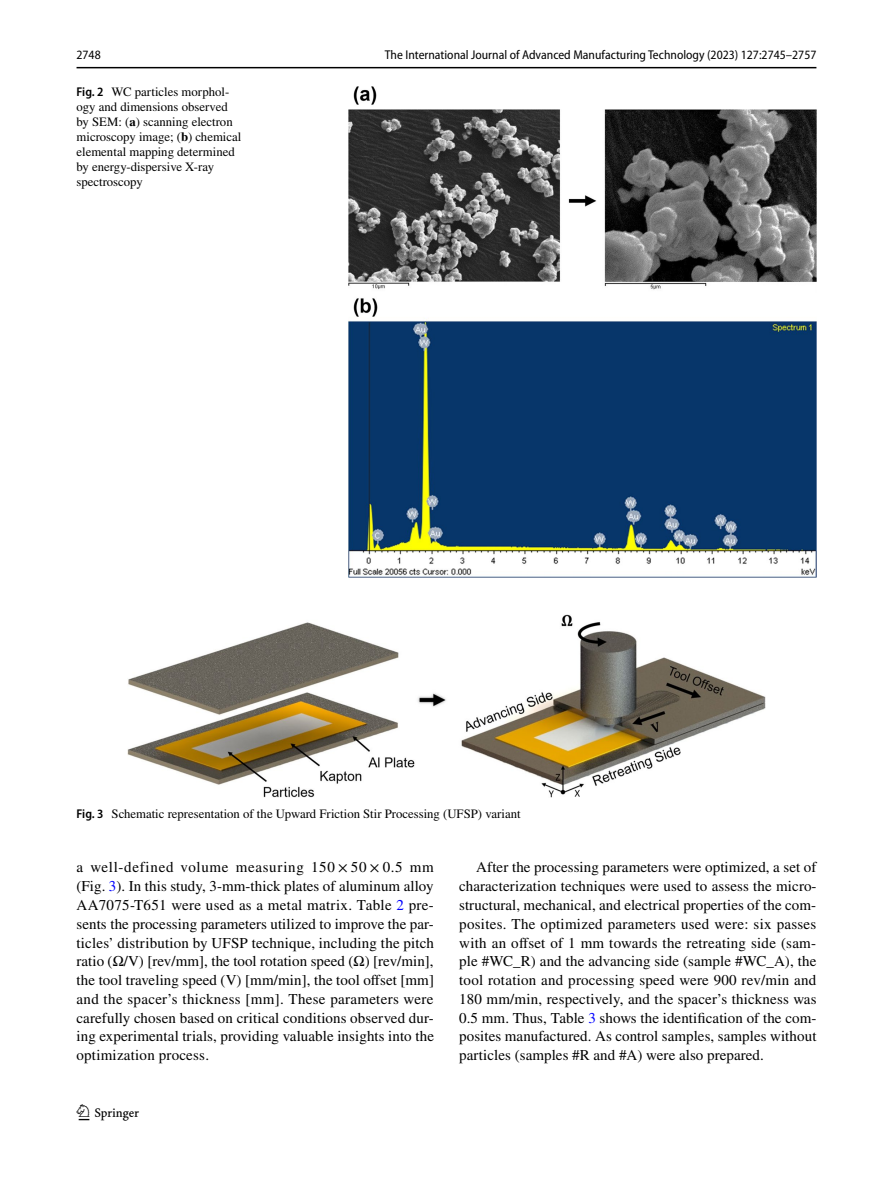
<style>
.page{position:relative;width:893px;height:1187px;background:#fff}
.page>*{position:absolute;margin:0;border:0;box-sizing:border-box;transform-origin:0 0}
.t1{font:22.5px "Springnew Regular 2";color:#000}
.t2{font:15px/18.8px "STIX";letter-spacing:.005em;color:#000;text-align:justify}
.t3{font:12.75px/15px "STIX";color:#000}
.t4{font:semi-condensed 12.75px "Myriad Pro";color:#000}
.s1{font-family:"Myriad Pro";font-weight:600;font-stretch:semi-condensed}
.s2{font-weight:700}
.s3{color:#00f}
</style>
<div class="page">
<hr style="left:77px;top:67px;width:739px;height:1px;background:#000">
<img style="left:349px;top:87px;width:467px;height:490px">
<img style="left:128px;top:615px;width:637px;height:182px">
<p class="t4" style="left:77px;top:48px;width:26px">2748</p>
<p class="t4" style="left:385px;top:48px;width:433px">The International Journal of Advanced Manufacturing Technology (2023) 127:2745–2757</p>
<p class="t3" style="left:77px;top:85px;width:166px"><span class="s1">Fig. 2</span> WC particles morphol&shy;ogy and dimensions observed by SEM: (<span class="s2">a</span>) scanning electron microscopy image; (<span class="s2">b</span>) chemical elemental mapping determined by energy-dispersive X-ray spectroscopy</p>
<p class="t3" style="left:77px;top:806px;width:446px"><span class="s1">Fig. 3</span> Schematic representation of the Upward Friction Stir Processing (UFSP) variant</p>
<p class="t2" style="left:77px;top:859px;width:359px">a well-defined volume measuring 150 × 50 × 0.5 mm (Fig. <span class="s3">3</span>). In this study, 3-mm-thick plates of aluminum alloy AA7075-T651 were used as a metal matrix. Table <span class="s3">2</span> pre&shy;sents the processing parameters utilized to improve the par&shy;ticles’ distribution by UFSP technique, including the pitch ratio (Ω/V) [rev/mm], the tool rotation speed (Ω) [rev/min], the tool traveling speed (V) [mm/min], the tool offset [mm] and the spacer’s thickness [mm]. These parameters were carefully chosen based on critical conditions observed dur&shy;ing experimental trials, providing valuable insights into the optimization process.</p>
<p class="t2" style="left:459px;top:859px;width:359px;text-indent:17px">After the processing parameters were optimized, a set of characterization techniques were used to assess the micro&shy;structural, mechanical, and electrical properties of the com&shy;posites. The optimized parameters used were: six passes with an offset of 1 mm towards the retreating side (sam&shy;ple #WC_R) and the advancing side (sample #WC_A), the tool rotation and processing speed were 900 rev/min and 180 mm/min, respectively, and the spacer’s thickness was 0.5 mm. Thus, Table <span class="s3">3</span> shows the identification of the com&shy;posites manufactured. As control samples, samples without particles (samples #R and #A) were also prepared.</p>
<h1 class="t1" style="left:79px;top:1104px;width:62px">1 3</h1>
</div>
